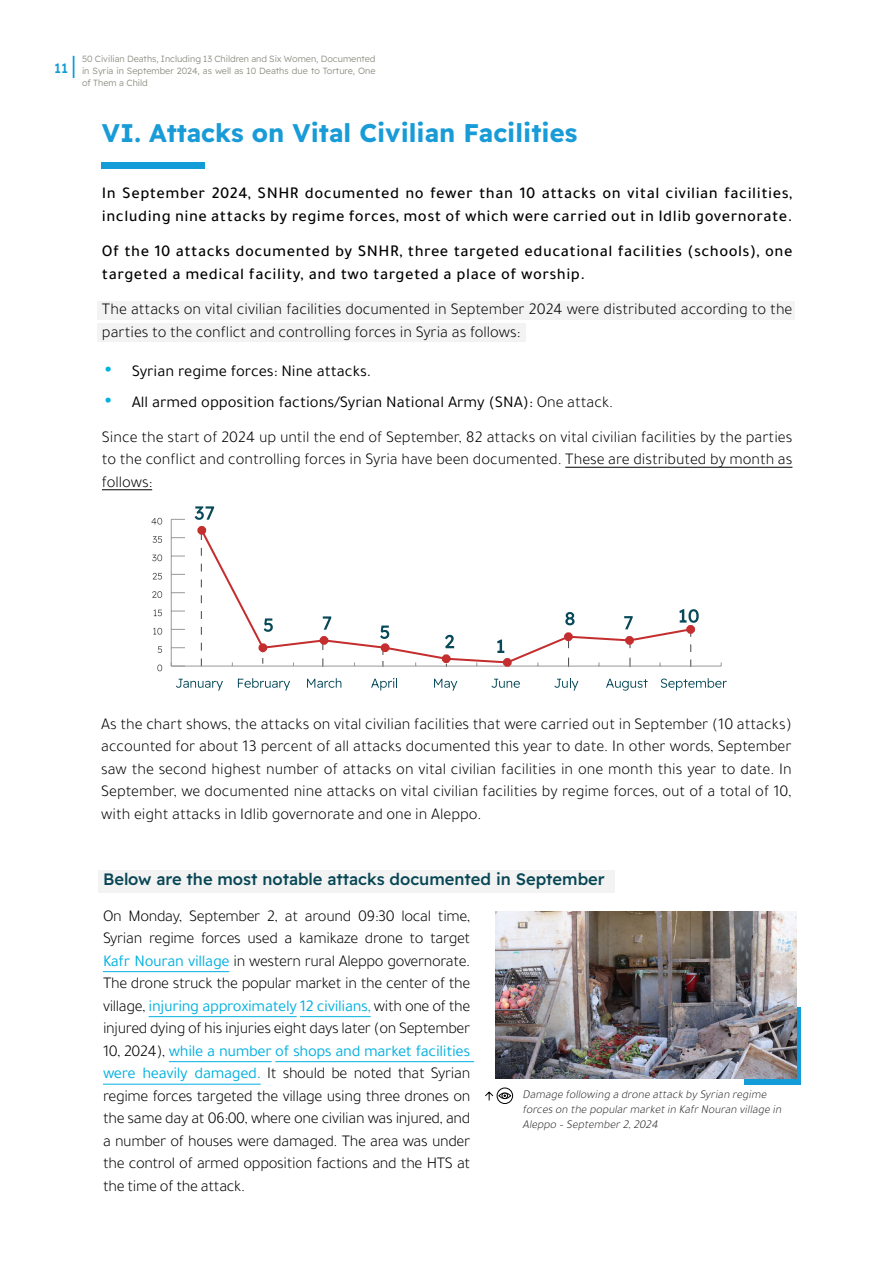
<style>
.page{position:relative;width:893px;height:1263px;background:#fff}
.page>*{position:absolute;margin:0;border:0;box-sizing:border-box;transform-origin:0 0}
.t1{font:700 25.5px "Readex Pro";color:#189bd7}
.t2{font:700 21px "Tajawal";color:#00b2dd}
.t3{font:300 16.5px/22.5px "Tajawal";color:#000;text-align:justify}
.t4{font:500 16.5px/22.5px "Tajawal";letter-spacing:.03em;color:#000}
.t5{font:16.5px "Tajawal";color:#000}
.t6{font:500 16.5px "Readex Pro";color:#084a59}
.t7{font:500 13.5px "Readex Pro";color:#129cd9}
.t8{font:italic 300 12px/15px "Tajawal";color:#000}
.t9{font:300 9px/12px "Readex Pro";color:#8f8f85;text-align:justify}
.s1{font-weight:300}
.s2{font-weight:400;color:#00b0e0}
</style>
<div class="page">
<svg style="left:73px;top:56px;width:1px;height:22px"></svg>
<hr style="left:103px;top:971px;width:126px;height:1px;background:#00b0e0">
<hr style="left:149px;top:1016px;width:148px;height:1px;background:#00b0e0">
<hr style="left:300px;top:1016px;width:71px;height:1px;background:#00b0e0">
<hr style="left:169px;top:1061px;width:103px;height:1px;background:#00b0e0">
<hr style="left:275px;top:1061px;width:199px;height:1px;background:#00b0e0">
<hr style="left:103px;top:1084px;width:158px;height:1px;background:#00b0e0">
<div style="left:99px;top:870px;width:516px;height:23px;background:#f3f3f3"></div>
<div style="left:97px;top:301px;width:697px;height:18px;background:#f3f3f3"></div>
<div style="left:97px;top:323px;width:429px;height:18px;background:#f3f3f3"></div>
<hr style="left:565px;top:467px;width:227px;height:1px;background:#000">
<hr style="left:102px;top:489px;width:50px;height:1px;background:#000">
<div style="left:101px;top:162px;width:104px;height:7px;background:#139cd8"></div>
<div style="left:743px;top:1007px;width:57px;height:78px;background:linear-gradient(to right,#139cd8,#139cd8)"></div>
<img style="left:496px;top:911px;width:300px;height:167px">
<div style="left:499px;top:1092px;width:12px;height:7px;border:1px solid #000101;border-radius:50%"></div>
<svg style="left:502px;top:1093px;width:6px;height:5px"></svg>
<div style="left:497px;top:1088px;width:16px;height:16px;border:1px solid #000101;border-radius:50%"></div>
<svg style="left:485px;top:1091px;width:9px;height:10px"></svg>
<svg style="left:195px;top:506px;width:19px;height:14px"></svg>
<hr style="left:171px;top:666px;width:550px;height:1px;background:#999">
<svg style="left:157px;top:664px;width:5px;height:7px"></svg>
<svg style="left:158px;top:646px;width:4px;height:7px"></svg>
<svg style="left:153px;top:628px;width:9px;height:7px"></svg>
<svg style="left:154px;top:609px;width:8px;height:7px"></svg>
<svg style="left:152px;top:591px;width:10px;height:7px"></svg>
<svg style="left:153px;top:573px;width:9px;height:7px"></svg>
<svg style="left:152px;top:554px;width:10px;height:7px"></svg>
<svg style="left:152px;top:536px;width:10px;height:7px"></svg>
<svg style="left:151px;top:518px;width:11px;height:7px"></svg>
<hr style="left:171px;top:519px;width:1px;height:147px;background:#999">
<svg style="left:171px;top:662px;width:14px;height:5px"></svg>
<svg style="left:172px;top:647px;width:13px;height:1px"></svg>
<svg style="left:172px;top:629px;width:13px;height:1px"></svg>
<svg style="left:172px;top:611px;width:13px;height:1px"></svg>
<svg style="left:172px;top:592px;width:13px;height:1px"></svg>
<svg style="left:172px;top:574px;width:13px;height:1px"></svg>
<svg style="left:172px;top:556px;width:13px;height:1px"></svg>
<svg style="left:172px;top:537px;width:13px;height:1px"></svg>
<svg style="left:172px;top:519px;width:13px;height:1px"></svg>
<svg style="left:204px;top:529px;width:475px;height:136px"></svg>
<svg style="left:200px;top:535px;width:4px;height:131px"></svg>
<div style="left:197px;top:526px;width:9px;height:9px;border:5px solid #c42e2e;border-radius:50%"></div>
<svg style="left:261px;top:652px;width:4px;height:12px"></svg>
<div style="left:258px;top:643px;width:9px;height:9px;border:5px solid #c42e2e;border-radius:50%"></div>
<svg style="left:322px;top:645px;width:4px;height:22px"></svg>
<div style="left:320px;top:636px;width:8px;height:9px;border:5px solid #c42e2e;border-radius:50%"></div>
<svg style="left:383px;top:652px;width:4px;height:15px"></svg>
<div style="left:381px;top:643px;width:8px;height:9px;border:5px solid #c42e2e;border-radius:50%"></div>
<svg style="left:444px;top:663px;width:4px;height:4px"></svg>
<div style="left:442px;top:654px;width:9px;height:9px;border:5px solid #c42e2e;border-radius:50%"></div>
<div style="left:503px;top:658px;width:9px;height:9px;border:5px solid #c42e2e;border-radius:50%"></div>
<svg style="left:566px;top:641px;width:4px;height:26px"></svg>
<div style="left:564px;top:632px;width:9px;height:9px;border:5px solid #c42e2e;border-radius:50%"></div>
<svg style="left:627px;top:645px;width:5px;height:22px"></svg>
<div style="left:625px;top:636px;width:9px;height:9px;border:5px solid #c42e2e;border-radius:50%"></div>
<svg style="left:679px;top:609px;width:20px;height:58px"></svg>
<div style="left:686px;top:625px;width:9px;height:9px;border:5px solid #c42e2e;border-radius:50%"></div>
<svg style="left:238px;top:678px;width:52px;height:13px"></svg>
<svg style="left:176px;top:679px;width:47px;height:12px"></svg>
<svg style="left:307px;top:678px;width:34px;height:10px"></svg>
<svg style="left:434px;top:679px;width:23px;height:12px"></svg>
<svg style="left:371px;top:678px;width:26px;height:12px"></svg>
<svg style="left:554px;top:678px;width:24px;height:13px"></svg>
<svg style="left:606px;top:679px;width:42px;height:12px"></svg>
<svg style="left:661px;top:678px;width:66px;height:12px"></svg>
<svg style="left:491px;top:679px;width:29px;height:9px"></svg>
<p class="t7" style="left:54px;top:60px;width:16px">11</p>
<p class="t9" style="left:82px;top:53px;width:295px">50 Civilian Deaths, Including 13 Children and Six Women, Documented in Syria in September 2024, as well as 10 Deaths due to Torture, One of Them a Child</p>
<h1 class="t1" style="left:102px;top:118px;width:477px">VI. Attacks on Vital Civilian Facilities</h1>
<p class="t4" style="left:102px;top:182px;width:692px">In September 2024, SNHR documented no fewer than 10 attacks on vital civilian facilities, including nine attacks by regime forces, most of which were carried out in Idlib governorate.</p>
<p class="t4" style="left:102px;top:240px;width:692px">Of the 10 attacks documented by SNHR, three targeted educational facilities (schools ,) one targeted a medical facility, and two targeted a place of worship.</p>
<p class="t3" style="left:102px;top:298px;width:692px">The attacks on vital civilian facilities documented in September 2024 were distributed according to the parties to the conflict and controlling forces in Syria as follows:</p>
<p class="t2" style="left:105px;top:354px;width:8px">•</p>
<p class="t2" style="left:105px;top:385px;width:8px">•</p>
<p class="t5" style="left:132px;top:360px;width:241px">Syrian regime forces: Nine attacks.</p>
<p class="t5" style="left:132px;top:391px;width:483px">All armed opposition factions/Syrian National Army (SNA :) <span class="s1">One attack.</span></p>
<p class="t3" style="left:102px;top:426px;width:692px">Since the start of 2024 up until the end of September, 82 attacks on vital civilian facilities by the parties to the conflict and controlling forces in Syria have been documented. These are distributed by month as follows:</p>
<p class="t3" style="left:101px;top:712px;width:692px">As the chart shows, the attacks on vital civilian facilities that were carried out in September (10 attacks( accounted for about 13 percent of all attacks documented this year to date In. other words, September saw the second highest number of attacks on vital civilian facilities in one month this year to date In.<br>September, we documented nine attacks on vital civilian facilities by regime forces, out of a total of 10, with eight attacks in Idlib governorate and one in Aleppo.</p>
<p class="t6" style="left:103px;top:870px;width:503px">Below are the most notable attacks documented in September</p>
<p class="t3" style="left:103px;top:904px;width:369px">On Monday, September 2, at around 09:30 local time, Syrian regime forces used a kamikaze drone to target <span class="s2">Kafr Nouran village</span> in western rural Aleppo governorate.<br>The drone struck the popular market in the center of the village, <span class="s2">injuring approximately 12 civilians,</span> with one of the injured dying of his injuries eight days later (on September 10, 2024 ,) <span class="s2">while a number of shops and market facilities were heavily damaged.</span> It should be noted that Syrian regime forces targeted the village using three drones on the same day at 06:00, where one civilian was injured, and a number of houses were damaged. The area was under the control of armed opposition factions and the HTS at the time of the attack.</p>
<p class="t8" style="left:522px;top:1087px;width:263px">Damage following a drone attack by Syrian regime forces on the popular market in Kafr Nouran village in<br>Aleppo – September 2, 2024</p>
</div>
